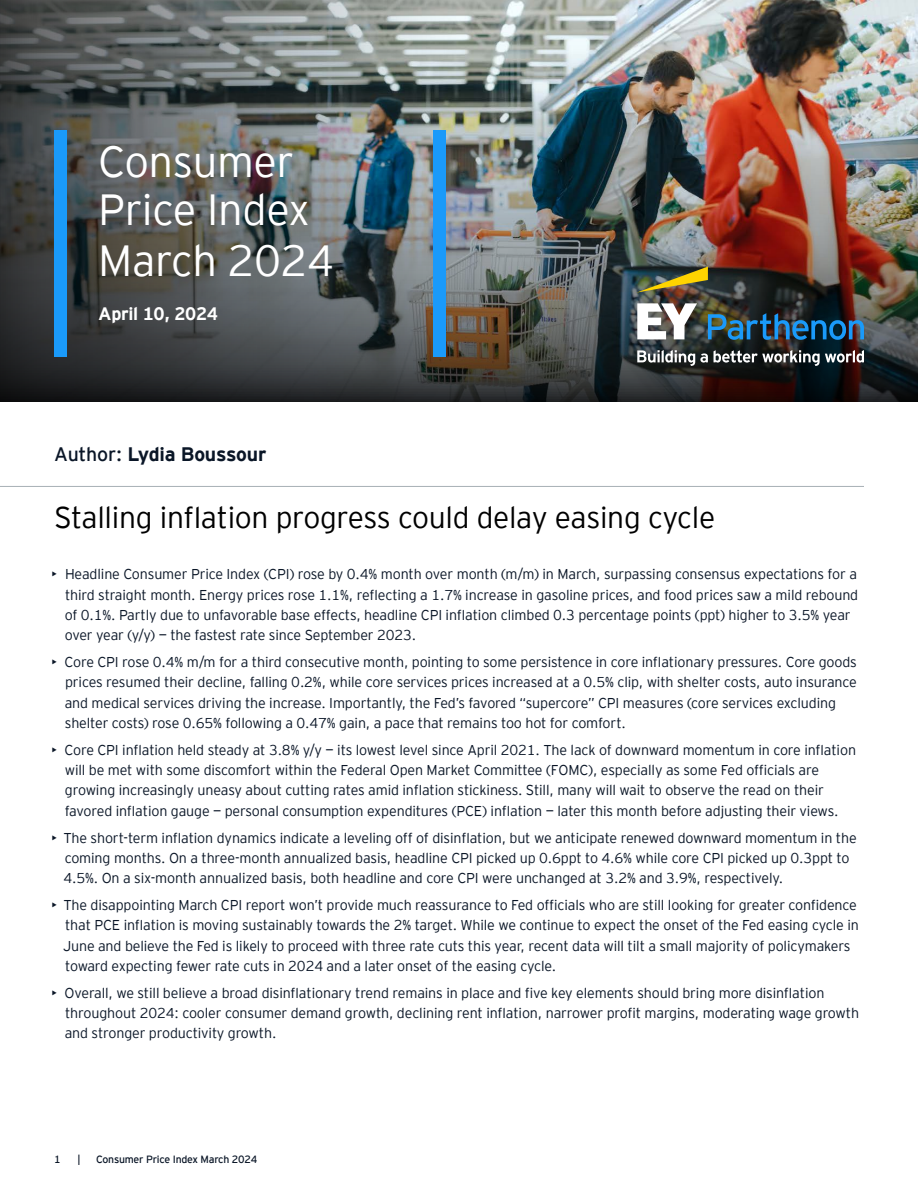
<style>
.page{position:relative;width:918px;height:1188px;background:#fff}
.page>*{position:absolute;margin:0;border:0;box-sizing:border-box;transform-origin:0 0}
.t1{font:300 43.5px/49.5px "EY Interstate";letter-spacing:-.01em;color:#fff}
.t2{font:300 30px "EY Interstate";letter-spacing:-.01em;color:#000}
.t3{font:700 19.5px "EY Interstate";letter-spacing:-.01em;color:#0a1627}
.t4{font:700 18px "EY Interstate";letter-spacing:-.02em;color:#fff}
.t5{font:300 14.25px/20.2px "EY Interstate";letter-spacing:-.01em;color:#0a1627}
.t6{font:10.5px "EY Interstate";letter-spacing:-.02em;color:#0a1627}
.s1{font-weight:300}
</style>
<div class="page">
<img style="left:588px;top:0;width:330px;height:402px">
<img style="left:0;top:0;width:588px;height:402px">
<img style="left:708px;top:313px;width:156px;height:27px">
<svg style="left:637px;top:350px;width:227px;height:16px"></svg>
<svg style="left:637px;top:267px;width:71px;height:26px;background:#706a31"></svg>
<svg style="left:637px;top:303px;width:60px;height:36px"></svg>
<div style="left:433px;top:130px;width:13px;height:227px;background:#1a9afa"></div>
<div style="left:54px;top:130px;width:13px;height:227px;background:#1a9afa"></div>
<hr style="left:0;top:486px;width:864px;height:1px;background:#a7afb5">
<h1 class="t1" style="left:98px;top:134px;width:237px">Consumer<br>Price Index<br>March 2024</h1>
<p class="t4" style="left:98px;top:301px;width:121px">April 10, 2024</p>
<h3 class="t3" style="left:54px;top:440px;width:214px"><span class="s1">Author:</span> Lydia Boussour</h3>
<h2 class="t2" style="left:54px;top:496px;width:663px">Stalling inflation progress could delay easing cycle</h2>
<p class="t5" style="left:65px;top:563px;width:795px;text-indent:-13px">• Headline Consumer Price Index (CPI) rose by 0.4% month over month (m/m) in March, surpassing consensus expectations for a third straight month. Energy prices rose 1.1%, reflecting a 1.7% increase in gasoline prices, and food prices saw a mild rebound of 0.1%. Partly due to unfavorable base effects, headline CPI inflation climbed 0.3 percentage points (ppt) higher to 3.5% year over year (y/y) — the fastest rate since September 2023.</p>
<p class="t5" style="left:65px;top:651px;width:794px;text-indent:-13px">• Core CPI rose 0.4% m/m for a third consecutive month, pointing to some persistence in core inflationary pressures. Core goods prices resumed their decline, falling 0.2%, while core services prices increased at a 0.5% clip, with shelter costs, auto insurance and medical services driving the increase. Importantly, the Fed’s favored “supercore” CPI measures (core services excluding shelter costs) rose 0.65% following a 0.47% gain, a pace that remains too hot for comfort.</p>
<p class="t5" style="left:65px;top:739px;width:793px;text-indent:-13px">• Core CPI inflation held steady at 3.8% y/y — its lowest level since April 2021. The lack of downward momentum in core inflation will be met with some discomfort within the Federal Open Market Committee (FOMC), especially as some Fed officials are growing increasingly uneasy about cutting rates amid inflation stickiness. Still, many will wait to observe the read on their favored inflation gauge — personal consumption expenditures (PCE) inflation — later this month before adjusting their views.</p>
<p class="t5" style="left:64px;top:827px;width:795px;text-indent:-12px">• The short-term inflation dynamics indicate a leveling off of disinflation, but we anticipate renewed downward momentum in the coming months. On a three-month annualized basis, headline CPI picked up 0.6ppt to 4.6% while core CPI picked up 0.3ppt to<br>4.5%. On a six-month annualized basis, both headline and core CPI were unchanged at 3.2% and 3.9%, respectively.</p>
<p class="t5" style="left:63px;top:894px;width:797px;text-indent:-12px">• The disappointing March CPI report won’t provide much reassurance to Fed officials who are still looking for greater confidence that PCE inflation is moving sustainably towards the 2% target. While we continue to expect the onset of the Fed easing cycle in June and believe the Fed is likely to proceed with three rate cuts this year, recent data will tilt a small majority of policymakers toward expecting fewer rate cuts in 2024 and a later onset of the easing cycle.</p>
<p class="t5" style="left:65px;top:982px;width:796px;text-indent:-13px">• Overall, we still believe a broad disinflationary trend remains in place and five key elements should bring more disinflation throughout 2024: cooler consumer demand growth, declining rent inflation, narrower profit margins, moderating wage growth and stronger productivity growth.</p>
<p class="t6" style="left:54px;top:1152px;width:8px">1</p>
<p class="t6" style="left:77px;top:1152px;width:5px">|</p>
<p class="t6" style="left:96px;top:1152px;width:163px">Consumer Price Index March 2024</p>
</div>
